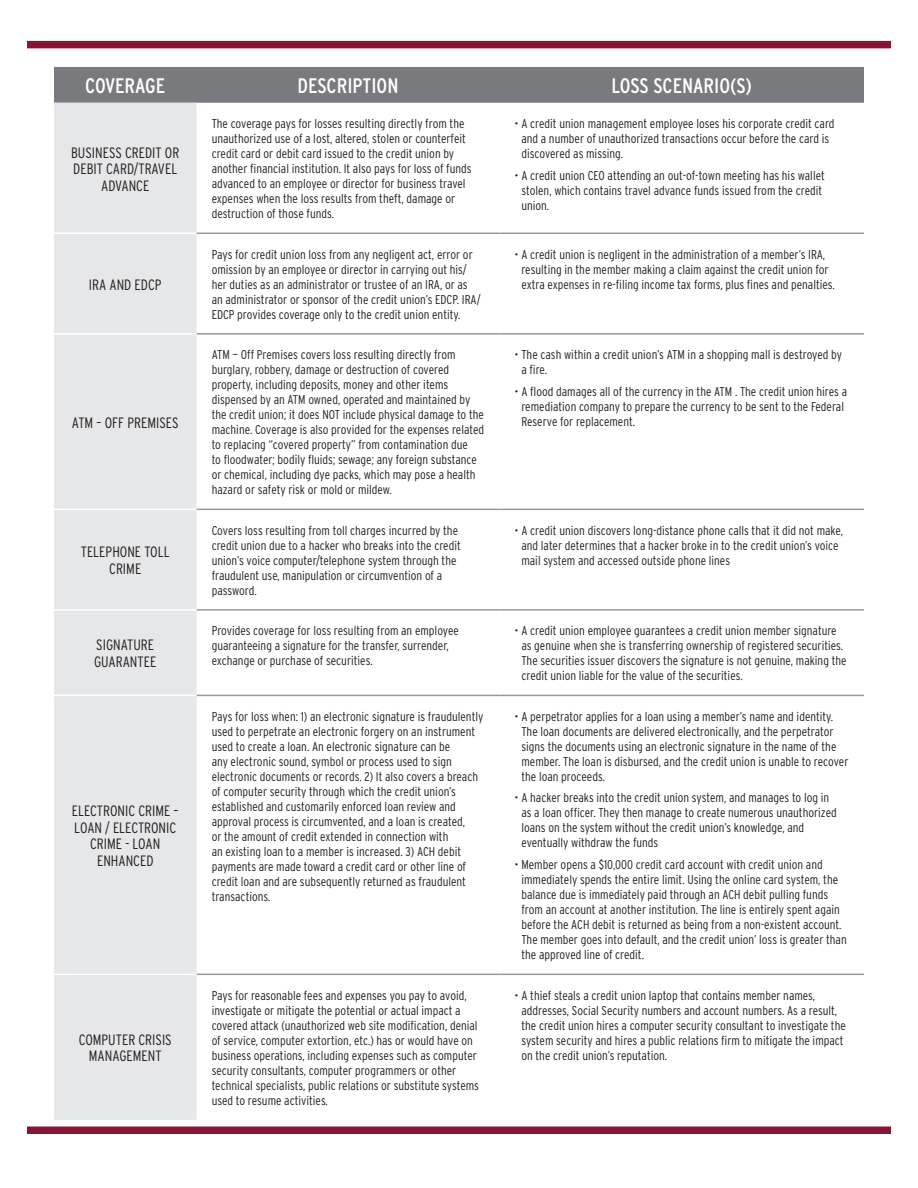
<style>
.page{position:relative;width:918px;height:1188px;background:#fff}
.page>*{position:absolute;margin:0;border:0;box-sizing:border-box;transform-origin:0 0}
.t1{font:condensed 21px "Interstate";color:#fff}
.t2{font:300 condensed 15px/16.5px "Interstate";color:#231f20;text-align:center}
.t3{font:300 condensed 12.75px/15px "Interstate";color:#231f20}
</style>
<div class="page">
<div style="left:27px;top:41px;width:864px;height:7px;background:#881534"></div>
<div style="left:27px;top:1126px;width:864px;height:8px;background:#881534"></div>
<div style="left:54px;top:67px;width:810px;height:36px;background:#787a7d"></div>
<div style="left:54px;top:103px;width:143px;height:1017px;background:#e6e7e9"></div>
<hr style="left:54px;top:333px;width:143px;height:2px;background:#fff">
<hr style="left:54px;top:509px;width:143px;height:1px;background:#fff">
<hr style="left:54px;top:609px;width:143px;height:2px;background:#fff">
<hr style="left:197px;top:333px;width:303px;height:2px;background:#97999c">
<hr style="left:500px;top:333px;width:364px;height:2px;background:#97999c">
<hr style="left:197px;top:509px;width:303px;height:1px;background:#97999c">
<hr style="left:500px;top:509px;width:364px;height:1px;background:#97999c">
<hr style="left:197px;top:609px;width:303px;height:2px;background:#97999c">
<hr style="left:500px;top:609px;width:364px;height:2px;background:#97999c">
<hr style="left:54px;top:233px;width:143px;height:1px;background:#fff">
<hr style="left:197px;top:233px;width:303px;height:1px;background:#97999c">
<hr style="left:500px;top:233px;width:364px;height:1px;background:#97999c">
<hr style="left:197px;top:974px;width:303px;height:1px;background:#97999c">
<hr style="left:500px;top:974px;width:364px;height:1px;background:#97999c">
<hr style="left:197px;top:695px;width:303px;height:1px;background:#97999c">
<hr style="left:500px;top:695px;width:364px;height:1px;background:#97999c">
<hr style="left:54px;top:974px;width:143px;height:1px;background:#fff">
<hr style="left:54px;top:695px;width:143px;height:1px;background:#fff">
<h1 class="t1" style="left:85px;top:74px;width:82px">COVERAGE</h1>
<h1 class="t1" style="left:298px;top:74px;width:103px">DESCRIPTION</h1>
<h1 class="t1" style="left:611px;top:74px;width:142px">LOSS SCENARIO(S)</h1>
<p class="t2" style="left:71px;top:144px;width:110px">BUSINESS CREDIT OR<br>DEBIT CARD/TRAVEL<br>ADVANCE</p>
<p class="t2" style="left:89px;top:276px;width:74px">IRA AND EDCP</p>
<p class="t2" style="left:72px;top:414px;width:108px">ATM – OFF PREMISES</p>
<p class="t2" style="left:81px;top:544px;width:91px">TELEPHONE TOLL<br>CRIME</p>
<p class="t2" style="left:94px;top:637px;width:64px;text-align:left">SIGNATURE<br>GUARANTEE</p>
<p class="t2" style="left:72px;top:802px;width:108px">ELECTRONIC CRIME –<br>LOAN / ELECTRONIC<br>CRIME - LOAN<br>ENHANCED</p>
<p class="t2" style="left:79px;top:1031px;width:95px">COMPUTER CRISIS<br>MANAGEMENT</p>
<p class="t3" style="left:212px;top:116px;width:261px">The coverage pays for losses resulting directly from the unauthorized use of a lost, altered, stolen or counterfeit credit card or debit card issued to the credit union by another financial institution. It also pays for loss of funds advanced to an employee or director for business travel expenses when the loss results from theft, damage or destruction of those funds.</p>
<p class="t3" style="left:521px;top:116px;width:315px;text-indent:-7px">• A credit union management employee loses his corporate credit card and a number of unauthorized transactions occur before the card is discovered as missing.</p>
<p class="t3" style="left:521px;top:168px;width:305px;text-indent:-7px">• A credit union CEO attending an out-of-town meeting has his wallet stolen, which contains travel advance funds issued from the credit union.</p>
<p class="t3" style="left:212px;top:247px;width:270px">Pays for credit union loss from any negligent act, error or omission by an employee or director in carrying out his/ her duties as an administrator or trustee of an IRA, or as an administrator or sponsor of the credit union’s EDCP. IRA/ EDCP provides coverage only to the credit union entity.</p>
<p class="t3" style="left:521px;top:247px;width:315px;text-indent:-7px">• A credit union is negligent in the administration of a member’s IRA, resulting in the member making a claim against the credit union for extra expenses in re-filing income tax forms, plus fines and penalties.</p>
<p class="t3" style="left:212px;top:347px;width:274px">ATM — Off Premises covers loss resulting directly from burglary, robbery, damage or destruction of covered property, including deposits, money and other items dispensed by an ATM owned, operated and maintained by the credit union; it does NOT include physical damage to the machine. Coverage is also provided for the expenses related to replacing “covered property” from contamination due<br>to floodwater; bodily fluids; sewage; any foreign substance or chemical, including dye packs, which may pose a health hazard or safety risk or mold or mildew.</p>
<p class="t3" style="left:521px;top:347px;width:322px;text-indent:-7px">• The cash within a credit union’s ATM in a shopping mall is destroyed by a fire.</p>
<p class="t3" style="left:521px;top:384px;width:327px;text-indent:-7px">• A flood damages all of the currency in the ATM . The credit union hires a remediation company to prepare the currency to be sent to the Federal<br>Reserve for replacement.</p>
<p class="t3" style="left:212px;top:523px;width:251px">Covers loss resulting from toll charges incurred by the credit union due to a hacker who breaks into the credit union’s voice computer/telephone system through the fraudulent use, manipulation or circumvention of a password.</p>
<p class="t3" style="left:521px;top:523px;width:323px;text-indent:-7px">• A credit union discovers long-distance phone calls that it did not make, and later determines that a hacker broke in to the credit union’s voice mail system and accessed outside phone lines</p>
<p class="t3" style="left:212px;top:623px;width:249px">Provides coverage for loss resulting from an employee guaranteeing a signature for the transfer, surrender, exchange or purchase of securities.</p>
<p class="t3" style="left:521px;top:623px;width:327px;text-indent:-7px">• A credit union employee guarantees a credit union member signature as genuine when she is transferring ownership of registered securities.<br>The securities issuer discovers the signature is not genuine, making the credit union liable for the value of the securities.</p>
<p class="t3" style="left:212px;top:709px;width:273px">Pays for loss when: 1) an electronic signature is fraudulently used to perpetrate an electronic forgery on an instrument used to create a loan. An electronic signature can be<br>any electronic sound, symbol or process used to sign electronic documents or records. 2) It also covers a breach of computer security through which the credit union’s established and customarily enforced loan review and approval process is circumvented, and a loan is created,<br>or the amount of credit extended in connection with<br>an existing loan to a member is increased. 3) ACH debit payments are made toward a credit card or other line of credit loan and are subsequently returned as fraudulent transactions.</p>
<p class="t3" style="left:521px;top:709px;width:329px;text-indent:-7px">• A perpetrator applies for a loan using a member’s name and identity.<br>The loan documents are delivered electronically, and the perpetrator signs the documents using an electronic signature in the name of the member. The loan is disbursed, and the credit union is unable to recover the loan proceeds.</p>
<p class="t3" style="left:521px;top:790px;width:317px;text-indent:-7px">• A hacker breaks into the credit union system, and manages to log in as a loan officer. They then manage to create numerous unauthorized loans on the system without the credit union’s knowledge, and eventually withdraw the funds</p>
<p class="t3" style="left:521px;top:857px;width:327px;text-indent:-7px">• Member opens a $10,000 credit card account with credit union and immediately spends the entire limit. Using the online card system, the balance due is immediately paid through an ACH debit pulling funds from an account at another institution. The line is entirely spent again before the ACH debit is returned as being from a non-existent account.<br>The member goes into default, and the credit union’ loss is greater than the approved line of credit.</p>
<p class="t3" style="left:212px;top:988px;width:269px">Pays for reasonable fees and expenses you pay to avoid, investigate or mitigate the potential or actual impact a covered attack (unauthorized web site modification, denial of service, computer extortion, etc.) has or would have on business operations, including expenses such as computer security consultants, computer programmers or other technical specialists, public relations or substitute systems used to resume activities.</p>
<p class="t3" style="left:521px;top:988px;width:326px;text-indent:-7px">• A thief steals a credit union laptop that contains member names, addresses, Social Security numbers and account numbers. As a result, the credit union hires a computer security consultant to investigate the system security and hires a public relations firm to mitigate the impact on the credit union’s reputation.</p>
</div>
